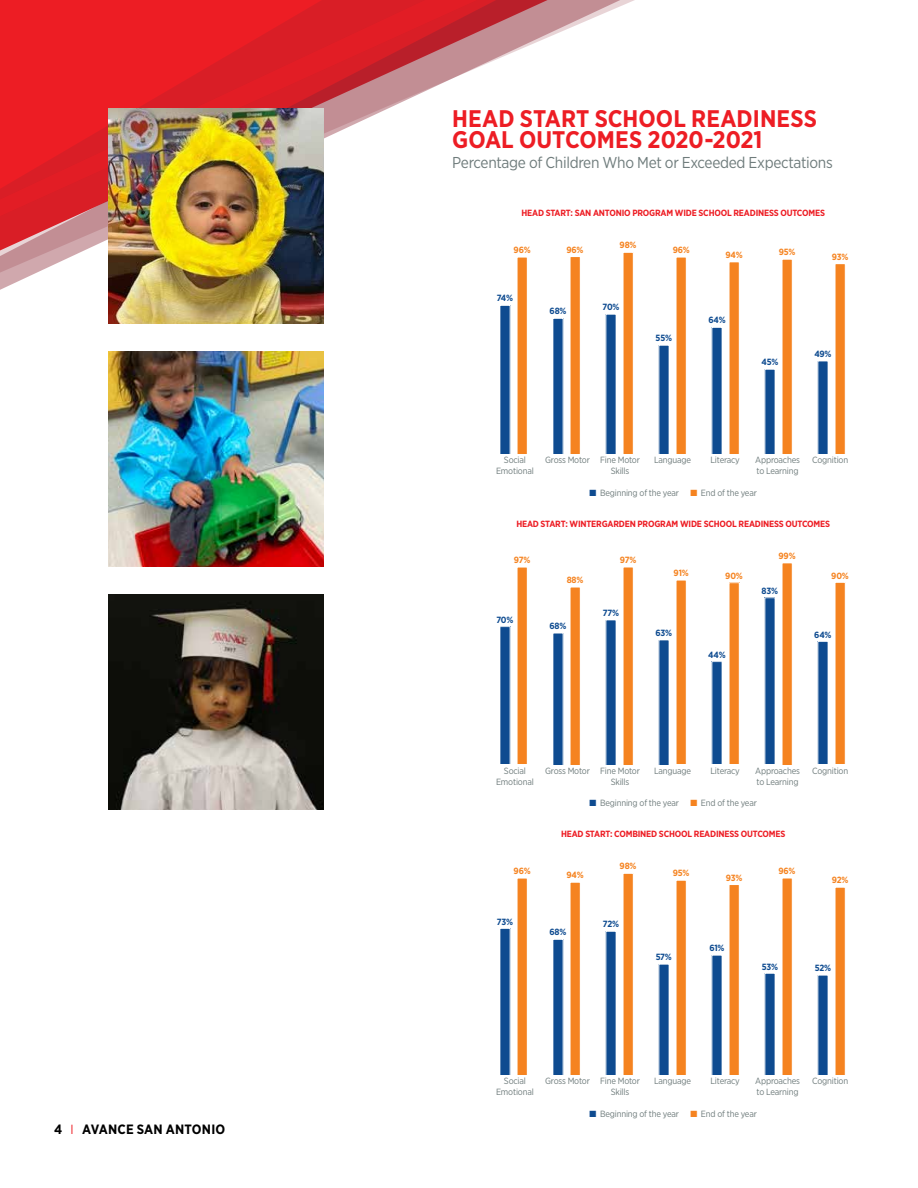
<style>
.page{position:relative;width:918px;height:1188px;background:#fff}
.page>*{position:absolute;margin:0;border:0;box-sizing:border-box;transform-origin:0 0}
.t1{font:700 24px/21px "Gotham Narrow";color:#ed1d24}
.t2{font:15.75px "Gotham Narrow";letter-spacing:-.02em;color:#6f7c7c}
.t3{font:700 13.5px "Gotham Narrow";letter-spacing:.015em;color:#000}
.t4{font:9px/10.5px "Gotham Narrow";letter-spacing:-.02em;color:#6f7c7c}
.t5{font:700 9px "Gotham Narrow";letter-spacing:-.02em;color:#ed1d24}
.t6{font:700 9px "Gotham Narrow";letter-spacing:-.025em;color:#0e4b90}
.t7{font:700 9px "Gotham Narrow";letter-spacing:-.02em;color:#f58320}
.s1{color:#0e4b90}
.s2{color:#f58320}
</style>
<div class="page">
<svg style="left:517px;top:567px;width:10px;height:197px;background:#f58c30"></svg>
<svg style="left:570px;top:587px;width:10px;height:177px;background:#f58c30"></svg>
<svg style="left:623px;top:567px;width:10px;height:197px;background:#f58c30"></svg>
<svg style="left:676px;top:580px;width:10px;height:184px;background:#f58c30"></svg>
<svg style="left:729px;top:583px;width:10px;height:181px;background:#f58b30"></svg>
<svg style="left:782px;top:563px;width:10px;height:201px;background:#f58c30"></svg>
<svg style="left:835px;top:582px;width:11px;height:182px;background:#f69642"></svg>
<svg style="left:500px;top:626px;width:10px;height:138px"></svg>
<svg style="left:553px;top:633px;width:10px;height:131px"></svg>
<svg style="left:606px;top:620px;width:10px;height:144px"></svg>
<svg style="left:659px;top:640px;width:10px;height:124px"></svg>
<svg style="left:712px;top:661px;width:10px;height:103px"></svg>
<svg style="left:765px;top:598px;width:10px;height:166px;background:#1f5897"></svg>
<svg style="left:818px;top:641px;width:10px;height:123px"></svg>
<svg style="left:517px;top:878px;width:10px;height:197px;background:#f58c30"></svg>
<svg style="left:570px;top:882px;width:10px;height:193px;background:#f58c30"></svg>
<svg style="left:623px;top:873px;width:11px;height:202px;background:#f69642"></svg>
<svg style="left:676px;top:880px;width:10px;height:195px;background:#f58c30"></svg>
<svg style="left:729px;top:885px;width:10px;height:190px;background:#f58b2f"></svg>
<svg style="left:782px;top:878px;width:10px;height:197px;background:#f58c30"></svg>
<svg style="left:835px;top:887px;width:11px;height:188px;background:#f69642"></svg>
<svg style="left:500px;top:928px;width:10px;height:147px"></svg>
<svg style="left:553px;top:939px;width:10px;height:136px"></svg>
<svg style="left:606px;top:931px;width:10px;height:144px"></svg>
<svg style="left:659px;top:964px;width:10px;height:111px"></svg>
<svg style="left:712px;top:955px;width:10px;height:120px"></svg>
<svg style="left:765px;top:973px;width:10px;height:102px"></svg>
<svg style="left:818px;top:975px;width:10px;height:100px"></svg>
<svg style="left:500px;top:439px;width:346px;height:15px"></svg>
<svg style="left:0;top:0;width:846px;height:439px"></svg>
<img style="left:108px;top:108px;width:216px;height:216px">
<img style="left:108px;top:351px;width:216px;height:216px">
<img style="left:108px;top:594px;width:216px;height:216px">
<h3 class="t3" style="left:54px;top:1121px;width:10px">4</h3>
<h3 class="t3" style="left:82px;top:1121px;width:145px">AVANCE SAN ANTONIO</h3>
<h1 class="t1" style="left:452px;top:108px;width:366px">HEAD START SCHOOL READINESS<br>GOAL OUTCOMES 2020-2021</h1>
<h2 class="t2" style="left:452px;top:152px;width:382px">Percentage of Children Who Met or Exceeded Expectations</h2>
<p class="t5" style="left:521px;top:208px;width:305px">HEAD START: SAN ANTONIO PROGRAM WIDE SCHOOL READINESS OUTCOMES</p>
<p class="t7" style="left:514px;top:244px;width:19px">96%</p>
<p class="t6" style="left:497px;top:293px;width:18px">74%</p>
<p class="t7" style="left:567px;top:244px;width:19px">96%</p>
<p class="t6" style="left:550px;top:305px;width:18px">68%</p>
<p class="t7" style="left:620px;top:240px;width:18px">98%</p>
<p class="t6" style="left:603px;top:301px;width:19px">70%</p>
<p class="t7" style="left:673px;top:244px;width:19px">96%</p>
<p class="t7" style="left:725px;top:249px;width:19px">94%</p>
<p class="t7" style="left:779px;top:246px;width:18px">95%</p>
<p class="t7" style="left:832px;top:251px;width:18px">93%</p>
<p class="t6" style="left:656px;top:332px;width:18px">55%</p>
<p class="t6" style="left:708px;top:314px;width:19px">64%</p>
<p class="t6" style="left:761px;top:356px;width:18px">45%</p>
<p class="t6" style="left:814px;top:348px;width:19px">49%</p>
<p class="t4" style="left:496px;top:455px;width:39px;text-align:center">Social<br>Emotional</p>
<p class="t4" style="left:611px;top:455px;width:31px;text-indent:-66px">Gross Motor Fine Motor<br>Skills</p>
<p class="t4" style="left:654px;top:455px;width:39px">Language</p>
<p class="t4" style="left:710px;top:455px;width:31px">Literacy</p>
<p class="t4" style="left:755px;top:455px;width:46px">Approaches to Learning</p>
<p class="t4" style="left:812px;top:455px;width:38px">Cognition</p>
<p class="t4" style="left:590px;top:487px;width:91px"><span class="s1">■</span> Beginning of the year</p>
<p class="t4" style="left:690px;top:487px;width:68px"><span class="s2">■</span> End of the year</p>
<p class="t5" style="left:516px;top:518px;width:315px">HEAD START: WINTERGARDEN PROGRAM WIDE SCHOOL READINESS OUTCOMES</p>
<p class="t7" style="left:514px;top:554px;width:18px">97%</p>
<p class="t6" style="left:496px;top:614px;width:19px">70%</p>
<p class="t7" style="left:567px;top:574px;width:18px">88%</p>
<p class="t6" style="left:550px;top:620px;width:18px">68%</p>
<p class="t7" style="left:620px;top:554px;width:18px">97%</p>
<p class="t6" style="left:603px;top:607px;width:18px">77%</p>
<p class="t7" style="left:674px;top:567px;width:17px">91%</p>
<p class="t6" style="left:656px;top:627px;width:18px">63%</p>
<p class="t7" style="left:725px;top:570px;width:19px">90%</p>
<p class="t6" style="left:708px;top:649px;width:19px">44%</p>
<p class="t7" style="left:779px;top:550px;width:19px">99%</p>
<p class="t6" style="left:762px;top:585px;width:18px">83%</p>
<p class="t7" style="left:831px;top:570px;width:19px">90%</p>
<p class="t6" style="left:814px;top:629px;width:19px">64%</p>
<p class="t4" style="left:496px;top:765px;width:39px;text-align:center">Social<br>Emotional</p>
<p class="t4" style="left:611px;top:765px;width:31px;text-indent:-66px">Gross Motor Fine Motor<br>Skills</p>
<p class="t4" style="left:654px;top:765px;width:39px">Language</p>
<p class="t4" style="left:710px;top:765px;width:31px">Literacy</p>
<p class="t4" style="left:755px;top:765px;width:46px">Approaches to Learning</p>
<p class="t4" style="left:812px;top:765px;width:38px">Cognition</p>
<p class="t4" style="left:590px;top:798px;width:91px"><span class="s1">■</span> Beginning of the year</p>
<p class="t4" style="left:690px;top:798px;width:68px"><span class="s2">■</span> End of the year</p>
<p class="t7" style="left:514px;top:865px;width:19px">96%</p>
<p class="t6" style="left:497px;top:916px;width:18px">73%</p>
<p class="t5" style="left:561px;top:829px;width:226px">HEAD START: COMBINED SCHOOL READINESS OUTCOMES</p>
<p class="t7" style="left:566px;top:869px;width:19px">94%</p>
<p class="t6" style="left:550px;top:926px;width:18px">68%</p>
<p class="t7" style="left:620px;top:861px;width:18px">98%</p>
<p class="t6" style="left:603px;top:919px;width:18px">72%</p>
<p class="t7" style="left:673px;top:867px;width:18px">95%</p>
<p class="t6" style="left:656px;top:951px;width:18px">57%</p>
<p class="t7" style="left:726px;top:872px;width:18px">93%</p>
<p class="t7" style="left:779px;top:865px;width:19px">96%</p>
<p class="t6" style="left:709px;top:942px;width:17px">61%</p>
<p class="t6" style="left:762px;top:961px;width:18px">53%</p>
<p class="t7" style="left:832px;top:874px;width:18px">92%</p>
<p class="t6" style="left:815px;top:962px;width:18px">52%</p>
<p class="t4" style="left:496px;top:1076px;width:39px;text-align:center">Social<br>Emotional</p>
<p class="t4" style="left:611px;top:1076px;width:31px;text-indent:-66px">Gross Motor Fine Motor<br>Skills</p>
<p class="t4" style="left:654px;top:1076px;width:39px">Language</p>
<p class="t4" style="left:710px;top:1076px;width:31px">Literacy</p>
<p class="t4" style="left:755px;top:1076px;width:46px">Approaches to Learning</p>
<p class="t4" style="left:812px;top:1076px;width:38px">Cognition</p>
<p class="t4" style="left:590px;top:1108px;width:91px"><span class="s1">■</span> Beginning of the year</p>
<p class="t4" style="left:690px;top:1108px;width:68px"><span class="s2">■</span> End of the year</p>
</div>
